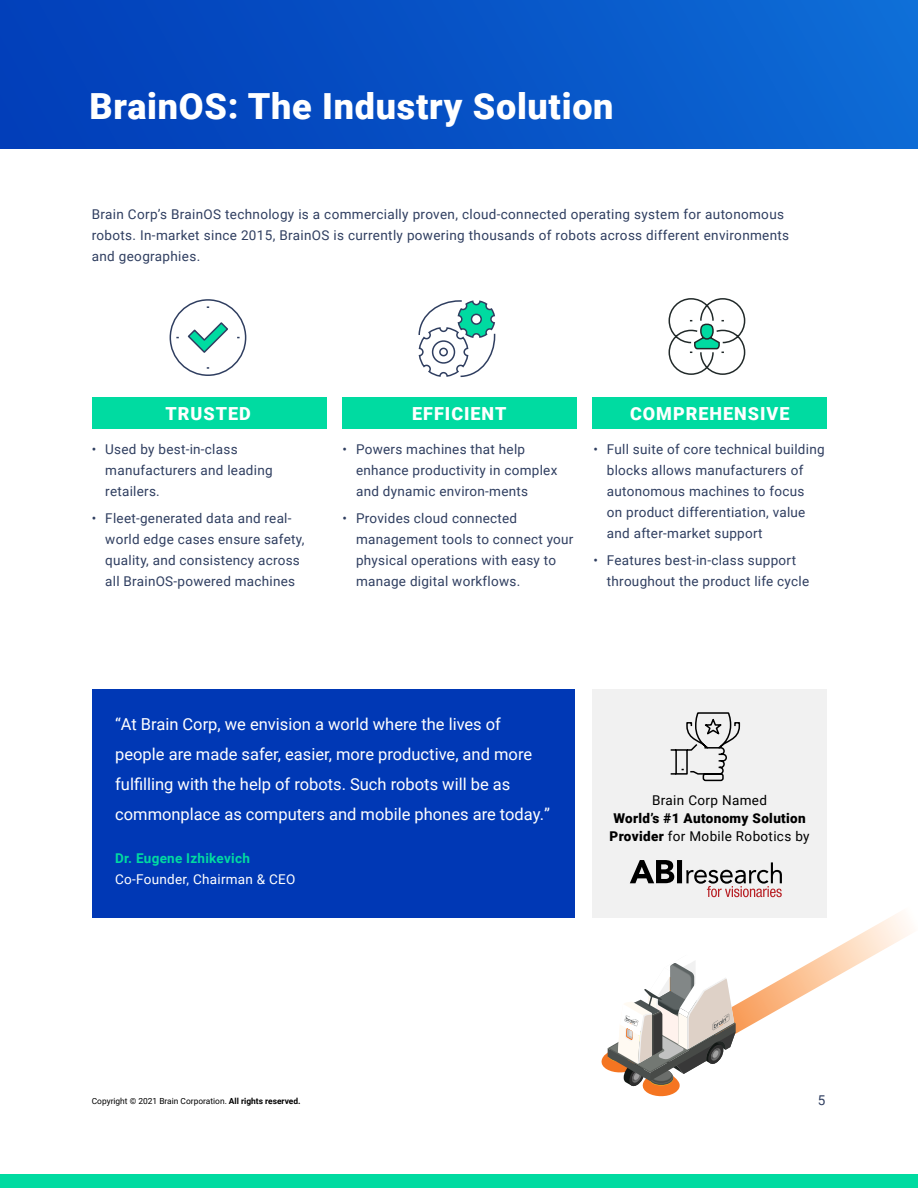
<style>
.page{position:relative;width:918px;height:1188px;background:#fff}
.page>*{position:absolute;margin:0;border:0;box-sizing:border-box;transform-origin:0 0}
.t1{font:900 36px "Roboto";letter-spacing:.02em;color:#fff}
.t2{font:900 18px "Roboto";letter-spacing:.055em;color:#fff}
.t3{font:16.5px/30px "Roboto";color:#fff}
.t4{font:13.5px/21px "Roboto";letter-spacing:.02em;color:#2f3e60}
.t5{font:900 13.5px/18px "Roboto";letter-spacing:.025em;color:#000}
.t6{font:13.5px "Roboto";letter-spacing:.02em;color:#fff}
.t7{font:700 13.5px "Roboto";letter-spacing:.02em;color:#00dba1}
.t8{font:13.5px "Roboto";letter-spacing:.025em;color:#000}
.t9{font:8.4px "Roboto";color:#000}
.s1{font-weight:400}
.s2{font-weight:700}
</style>
<div class="page">
<div style="left:0;top:0;width:918px;height:148px;background:linear-gradient(to right,#013bb7,#0d69d4)"></div>
<div style="left:0;top:0;width:918px;height:81px;background:linear-gradient(to right,#013cb8,#0e6cd6)"></div>
<div style="left:0;top:1175px;width:918px;height:13px;background:#00dba1"></div>
<svg style="left:169px;top:299px;width:78px;height:77px"></svg>
<svg style="left:418px;top:300px;width:78px;height:78px"></svg>
<svg style="left:668px;top:298px;width:78px;height:77px"></svg>
<div style="left:93px;top:397px;width:234px;height:32px;background:#00dba1"></div>
<div style="left:342px;top:397px;width:235px;height:32px;background:#00dba1"></div>
<div style="left:592px;top:397px;width:234px;height:32px;background:#00dba1"></div>
<div style="left:592px;top:689px;width:234px;height:229px;background:#f1f1f1"></div>
<div style="left:92px;top:689px;width:483px;height:229px;background:#0038b5"></div>
<svg style="left:670px;top:713px;width:71px;height:69px"></svg>
<svg style="left:601px;top:860px;width:311px;height:237px"></svg>
<h1 class="t1" style="left:90px;top:81px;width:525px">BrainOS: The Industry Solution</h1>
<p class="t4" style="left:92px;top:203px;width:699px">Brain Corp’s BrainOS technology is a commercially proven, cloud-connected operating system for autonomous robots. In-market since 2015, BrainOS is currently powering thousands of robots across different environments and geographies.</p>
<h2 class="t2" style="left:166px;top:401px;width:87px">TRUSTED</h2>
<p class="t4" style="left:105px;top:438px;width:169px;text-indent:-13px">• Used by best-in-class manufacturers and leading retailers.</p>
<p class="t4" style="left:105px;top:507px;width:201px;text-indent:-13px">• Fleet-generated data and real&shy;world edge cases ensure safety, quality, and consistency across all BrainOS-powered machines</p>
<h2 class="t2" style="left:412px;top:401px;width:96px">EFFICIENT</h2>
<p class="t4" style="left:356px;top:438px;width:203px;text-indent:-14px">• Powers machines that help enhance productivity in complex and dynamic environ-ments</p>
<p class="t4" style="left:356px;top:507px;width:219px;text-indent:-14px">• Provides cloud connected management tools to connect your physical operations with easy to manage digital workflows.</p>
<h2 class="t2" style="left:630px;top:401px;width:161px">COMPREHENSIVE</h2>
<p class="t4" style="left:607px;top:438px;width:219px;text-indent:-14px">• Full suite of core technical building blocks allows manufacturers of autonomous machines to focus<br>on product differentiation, value and after-market support</p>
<p class="t4" style="left:607px;top:549px;width:204px;text-indent:-14px">• Features best-in-class support throughout the product life cycle</p>
<p class="t3" style="left:115px;top:708px;width:436px">“At Brain Corp, we envision a world where the lives of people are made safer, easier, more productive, and more fulfilling with the help of robots. Such robots will be as commonplace as computers and mobile phones are today.”</p>
<p class="t7" style="left:115px;top:848px;width:136px">Dr. Eugene Izhikevich</p>
<p class="t6" style="left:115px;top:869px;width:182px">Co-Founder, Chairman &amp; CEO</p>
<p class="t8" style="left:652px;top:791px;width:116px">Brain Corp Named</p>
<p class="t5" style="left:610px;top:809px;width:201px">World’s #1 Autonomy Solution<br>Provider <span class="s1">for Mobile Robotics by</span></p>
<p class="t9" style="left:92px;top:1095px;width:210px">Copyright © 2021 Brain Corporation. <span class="s2">All rights reserved.</span></p>
<p class="t4" style="left:818px;top:1089px;width:9px">5</p>
</div>
